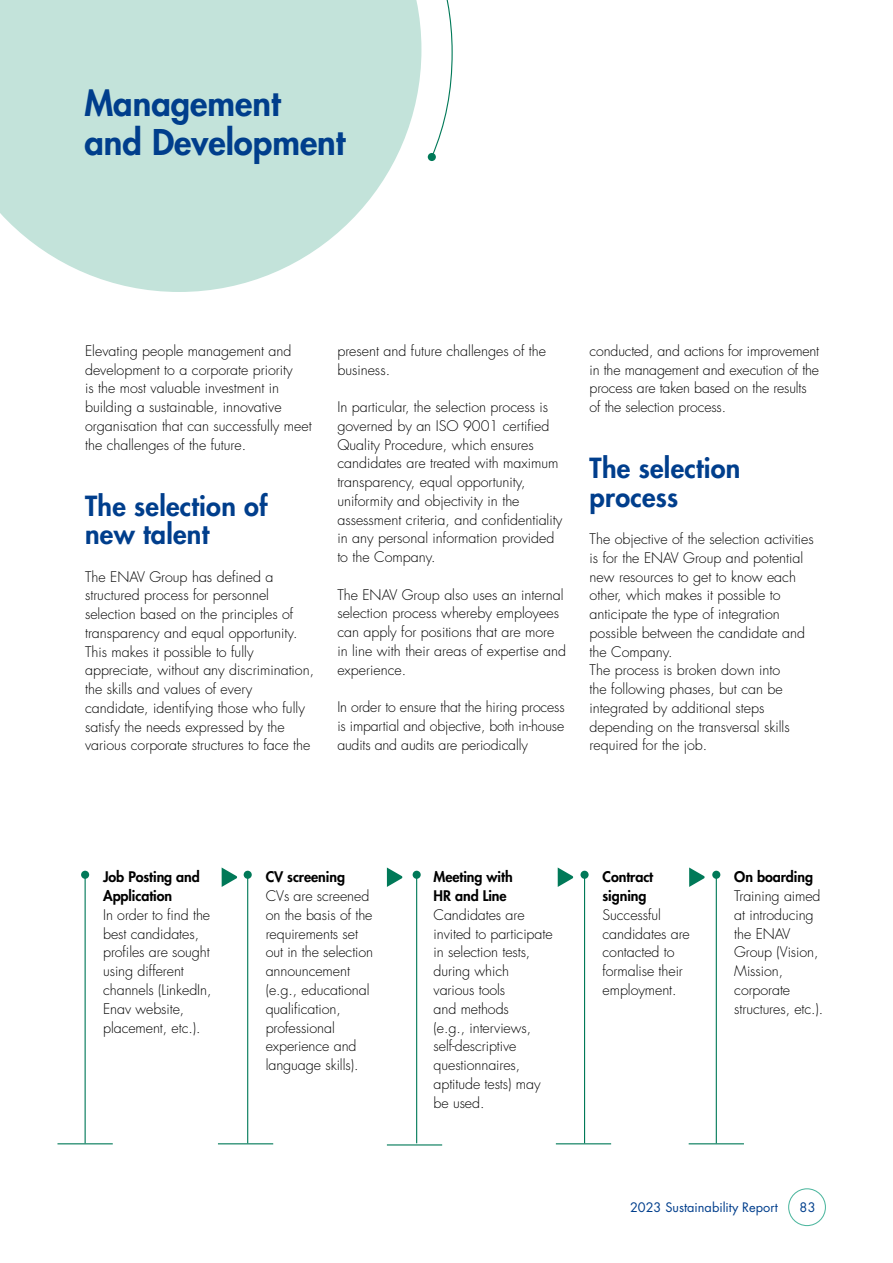
<style>
.page{position:relative;width:893px;height:1263px;background:#fff}
.page>*{position:absolute;margin:0;border:0;box-sizing:border-box;transform-origin:0 0}
.t1{font:800 34.5px/39px "Futura Std";color:#003e8c}
.t2{font:800 27px/28.5px "Futura Std";letter-spacing:.01em;color:#003e8c}
.t3{font:300 14.25px/18.8px "Futura Std";color:#000}
.t4{font:800 14.25px/18.8px "Futura Std";letter-spacing:-.005em;color:#000}
.t5{font:12.75px "Futura Std";color:#003e8c}
</style>
<div class="page">
<div style="left:788px;top:1188px;width:38px;height:38px;border:1px solid #4eb79f;border-radius:50%"></div>
<svg style="left:0;top:0;width:421px;height:292px;background:#cbe6df"></svg>
<svg style="left:433px;top:0;width:20px;height:155px"></svg>
<div style="left:428px;top:153px;width:8px;height:8px;background:#007958;border-radius:50%"></div>
<hr style="left:85px;top:875px;width:1px;height:268px;background:#007958">
<div style="left:81px;top:871px;width:8px;height:8px;background:#007958;border-radius:50%"></div>
<hr style="left:57px;top:1143px;width:56px;height:1px;background:#007958">
<hr style="left:247px;top:875px;width:1px;height:268px;background:#007958">
<div style="left:244px;top:871px;width:8px;height:8px;background:#007958;border-radius:50%"></div>
<hr style="left:218px;top:1143px;width:55px;height:1px;background:#007958">
<hr style="left:416px;top:875px;width:1px;height:268px;background:#007958">
<div style="left:413px;top:871px;width:8px;height:8px;background:#007958;border-radius:50%"></div>
<hr style="left:387px;top:1144px;width:55px;height:1px;background:#007958">
<hr style="left:584px;top:875px;width:1px;height:268px;background:#007958">
<div style="left:580px;top:871px;width:9px;height:8px;background:#007958;border-radius:50%"></div>
<hr style="left:556px;top:1143px;width:55px;height:1px;background:#007958">
<hr style="left:716px;top:875px;width:1px;height:268px;background:#007958">
<div style="left:712px;top:871px;width:8px;height:8px;background:#007958;border-radius:50%"></div>
<hr style="left:689px;top:1143px;width:55px;height:1px;background:#007958">
<svg style="left:222px;top:867px;width:15px;height:20px"></svg>
<svg style="left:387px;top:867px;width:16px;height:20px"></svg>
<svg style="left:558px;top:867px;width:15px;height:20px"></svg>
<svg style="left:689px;top:867px;width:16px;height:20px"></svg>
<h1 class="t1" style="left:84px;top:83px;width:262px">Management and Development</h1>
<p class="t3" style="left:85px;top:342px;width:228px">Elevating people management and development to a corporate priority<br>is the most valuable investment in building a sustainable, innovative organisation that can successfully meet the challenges of the future.</p>
<h2 class="t2" style="left:85px;top:491px;width:184px">The selection of new talent</h2>
<p class="t3" style="left:85px;top:567px;width:231px">The ENAV Group has defined a structured process for personnel selection based on the principles of transparency and equal opportunity.<br>This makes it possible to fully appreciate, without any discrimination, the skills and values of every candidate, identifying those who fully satisfy the needs expressed by the various corporate structures to face the</p>
<p class="t3" style="left:337px;top:342px;width:210px">present and future challenges of the business.</p>
<p class="t3" style="left:337px;top:398px;width:226px">In particular, the selection process is governed by an ISO 9001 certified Quality Procedure, which ensures candidates are treated with maximum transparency, equal opportunity, uniformity and objectivity in the assessment criteria, and confidentiality in any personal information provided to the Company.</p>
<p class="t3" style="left:337px;top:586px;width:230px">The ENAV Group also uses an internal selection process whereby employees can apply for positions that are more in line with their areas of expertise and experience.</p>
<p class="t3" style="left:337px;top:698px;width:229px;text-align:justify">In order to ensure that the hiring process is impartial and objective, both in-house audits and audits are periodically</p>
<p class="t3" style="left:590px;top:342px;width:231px">conducted, and actions for improvement in the management and execution of the process are taken based on the results of the selection process.</p>
<h2 class="t2" style="left:590px;top:454px;width:152px">The selection process</h2>
<p class="t3" style="left:590px;top:530px;width:226px">The objective of the selection activities is for the ENAV Group and potential new resources to get to know each other, which makes it possible to anticipate the type of integration possible between the candidate and the Company.<br>The process is broken down into<br>the following phases, but can be integrated by additional steps depending on the transversal skills required for the job.</p>
<p class="t4" style="left:103px;top:868px;width:98px">Job Posting and<br>Application</p>
<p class="t3" style="left:103px;top:906px;width:110px">In order to find the best candidates, profiles are sought using different channels (LinkedIn,<br>Enav website, placement, etc.).</p>
<p class="t4" style="left:266px;top:868px;width:81px">CV screening</p>
<p class="t3" style="left:266px;top:887px;width:109px">CVs are screened on the basis of the requirements set out in the selection announcement (e.g., educational qualification, professional experience and language skills).</p>
<p class="t4" style="left:434px;top:868px;width:81px">Meeting with<br>HR and Line</p>
<p class="t3" style="left:434px;top:906px;width:121px">Candidates are invited to participate in selection tests, during which various tools<br>and methods<br>(e.g., interviews, self-descriptive questionnaires, aptitude tests) may be used.</p>
<p class="t4" style="left:603px;top:868px;width:52px">Contract signing</p>
<p class="t3" style="left:603px;top:906px;width:89px">Successful candidates are contacted to formalise their employment.</p>
<p class="t4" style="left:734px;top:868px;width:80px">On boarding</p>
<p class="t3" style="left:734px;top:887px;width:91px">Training aimed at introducing the ENAV<br>Group (Vision,<br>Mission, corporate structures, etc.).</p>
<p class="t5" style="left:630px;top:1199px;width:149px">2023 Sustainability Report</p>
<p class="t5" style="left:799px;top:1199px;width:18px">83</p>
</div>
